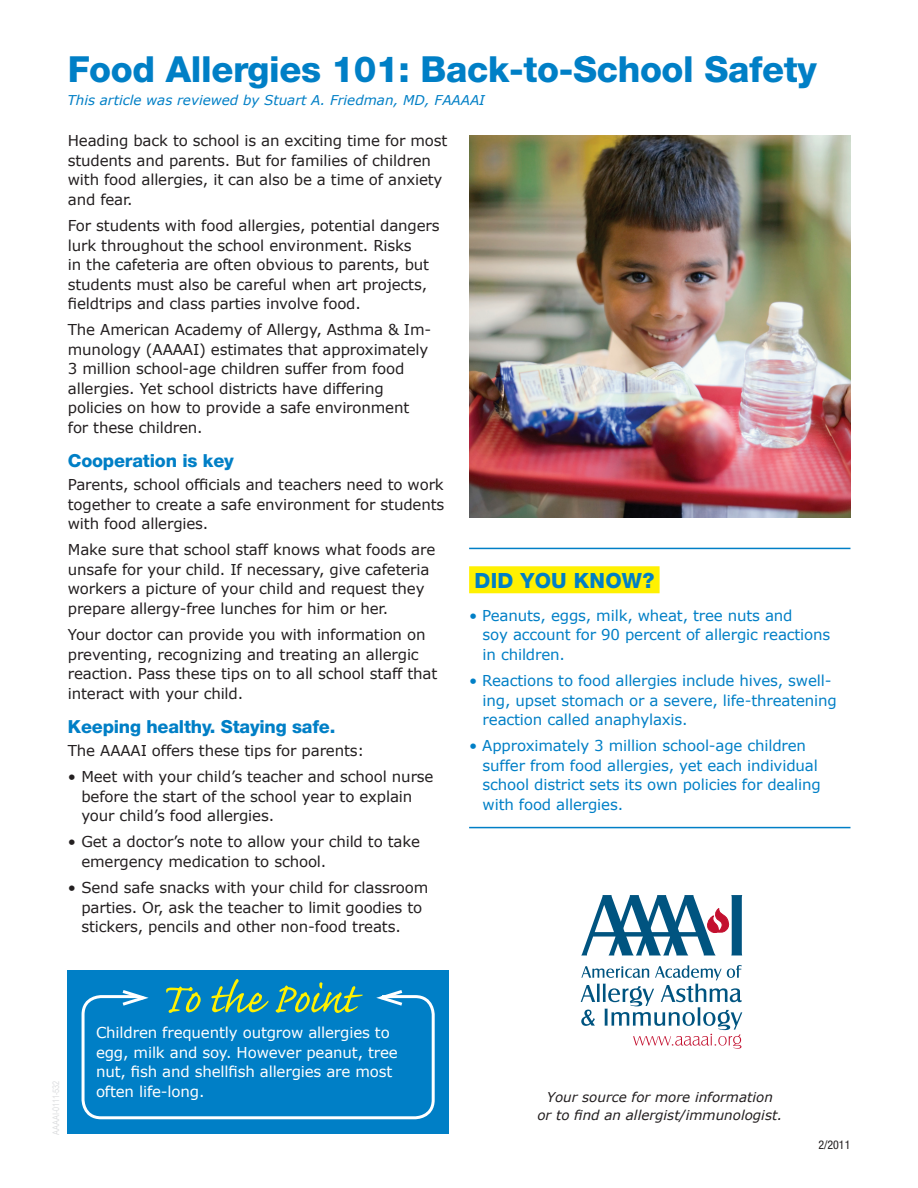
<style>
.page{position:relative;width:918px;height:1188px;background:#fff}
.page>*{position:absolute;margin:0;border:0;box-sizing:border-box;transform-origin:0 0}
.t1{font:54px "Caflisch Script";letter-spacing:-.015em;color:#fff101}
.t2{font:800 36px "Helvetica Neue LT";letter-spacing:-.01em;color:#007fc6}
.t3{font:800 21px "Helvetica Neue LT";letter-spacing:.01em;color:#007fc6}
.t4{font:800 18px "Helvetica Neue LT";letter-spacing:-.01em;color:#007fc6}
.t5{font:15px/19.5px "Verdana";letter-spacing:-.01em;color:#231f20}
.t6{font:15px/19.5px "Verdana";letter-spacing:-.01em;color:#007fc6}
.t7{font:15px/19.5px "Verdana";letter-spacing:-.01em;color:#fff}
.t8{font:italic 13.5px/18px "Verdana";color:#231f20;text-align:center}
.t9{font:italic 13.5px "Verdana";color:#007fc6}
.t10{font:condensed 12px "Helvetica Neue LT";color:#231f20}
.t11{font:9px "Arial Narrow";color:#dcdddf}
</style>
<div class="page">
<img style="left:469px;top:135px;width:381px;height:383px">
<hr style="left:469px;top:548px;width:381px;height:1px;background:#007fc6">
<div style="left:469px;top:566px;width:191px;height:27px;background:#fff101"></div>
<hr style="left:469px;top:827px;width:381px;height:1px;background:#007fc6">
<div style="left:68px;top:970px;width:381px;height:164px;background:#007fc6"></div>
<div style="left:82px;top:995px;width:353px;height:124px;border:3px solid #fff;border-radius:18px"></div>
<div style="left:139px;top:993px;width:243px;height:12px;background:#007fc6"></div>
<svg style="left:119px;top:990px;width:30px;height:16px"></svg>
<svg style="left:376px;top:990px;width:30px;height:16px"></svg>
<svg style="left:581px;top:895px;width:161px;height:60px"></svg>
<svg style="left:581px;top:965px;width:161px;height:84px"></svg>
<h2 class="t2" style="left:68px;top:47px;width:751px">Food Allergies 101: Back-to-School Safety</h2>
<p class="t9" style="left:68px;top:91px;width:419px">This article was reviewed by Stuart A. Friedman, MD, FAAAAI</p>
<p class="t5" style="left:68px;top:131px;width:381px">Heading back to school is an exciting time for most students and parents. But for families of children with food allergies, it can also be a time of anxiety and fear.</p>
<p class="t5" style="left:68px;top:216px;width:373px">For students with food allergies, potential dangers lurk throughout the school environment. Risks<br>in the cafeteria are often obvious to parents, but students must also be careful when art projects, fieldtrips and class parties involve food.</p>
<p class="t5" style="left:68px;top:320px;width:365px">The American Academy of Allergy, Asthma &amp; Im&shy;munology (AAAAI) estimates that approximately 3 million school-age children suffer from food allergies. Yet school districts have differing policies on how to provide a safe environment for these children.</p>
<p class="t4" style="left:68px;top:450px;width:168px">Cooperation is key</p>
<p class="t5" style="left:68px;top:475px;width:378px;text-align:justify">Parents, school officials and teachers need to work together to create a safe environment for students with food allergies.</p>
<p class="t5" style="left:68px;top:540px;width:369px">Make sure that school staff knows what foods are unsafe for your child. If necessary, give cafeteria workers a picture of your child and request they prepare allergy-free lunches for him or her.</p>
<p class="t5" style="left:68px;top:625px;width:371px">Your doctor can provide you with information on preventing, recognizing and treating an allergic reaction. Pass these tips on to all school staff that interact with your child.</p>
<p class="t4" style="left:68px;top:716px;width:269px">Keeping healthy. Staying safe.</p>
<p class="t5" style="left:68px;top:740px;width:298px">The AAAAI offers these tips for parents:</p>
<p class="t5" style="left:81px;top:767px;width:354px;text-indent:-14px">• Meet with your child’s teacher and school nurse before the start of the school year to explain your child’s food allergies.</p>
<p class="t5" style="left:81px;top:832px;width:340px;text-indent:-13px">• Get a doctor’s note to allow your child to take emergency medication to school.</p>
<p class="t5" style="left:81px;top:878px;width:349px;text-indent:-14px">• Send safe snacks with your child for classroom parties. Or, ask the teacher to limit goodies to stickers, pencils and other non-food treats.</p>
<h3 class="t3" style="left:475px;top:568px;width:181px">Did you know?</h3>
<p class="t6" style="left:483px;top:605px;width:349px;text-indent:-14px">• Peanuts, eggs, milk, wheat, tree nuts and<br>soy account for 90 percent of allergic reactions in children.</p>
<p class="t6" style="left:483px;top:670px;width:356px;text-indent:-14px">• Reactions to food allergies include hives, swell&shy;ing, upset stomach or a severe, life-threatening reaction called anaphylaxis.</p>
<p class="t6" style="left:483px;top:736px;width:340px;text-indent:-14px">• Approximately 3 million school-age children suffer from food allergies, yet each individual school district sets its own policies for dealing with food allergies.</p>
<p class="t11" style="left:49px;top:1135px;width:56px;rotate:-90deg">AAAAI-0111-532</p>
<h1 class="t1" style="left:158px;top:971px;width:200px">To the Point</h1>
<p class="t7" style="left:96px;top:1022px;width:303px">Children frequently outgrow allergies to egg, milk and soy. However peanut, tree nut, fish and shellfish allergies are most often life-long.</p>
<p class="t8" style="left:537px;top:1088px;width:246px">Your source for more information<br>or to find an allergist/immunologist.</p>
<p class="t10" style="left:818px;top:1137px;width:34px">2/2011</p>
</div>
